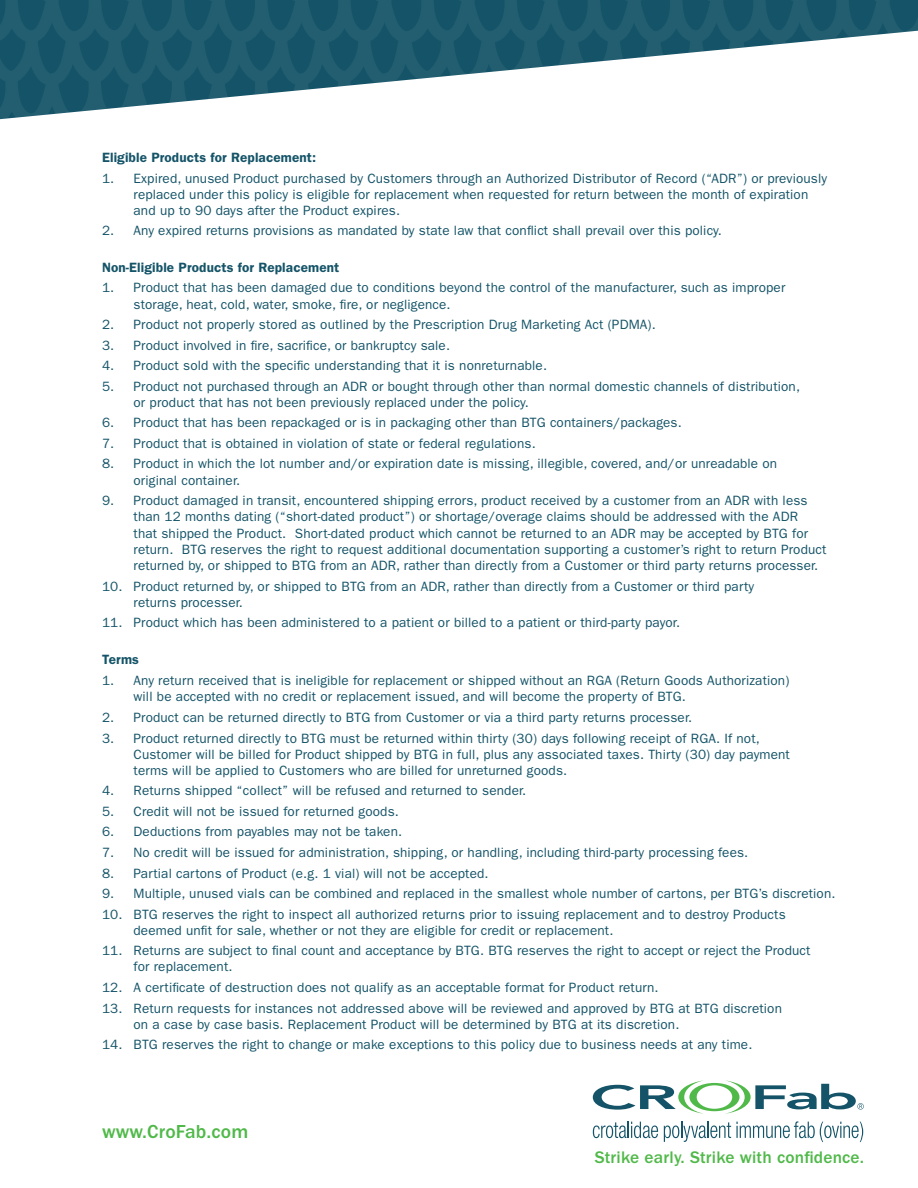
<style>
.page{position:relative;width:918px;height:1188px;background:#fff}
.page>*{position:absolute;margin:0;border:0;box-sizing:border-box;transform-origin:0 0}
.t1{font:500 19.5px "ITC Franklin Gothic Std";letter-spacing:.01em;color:#50b949}
.t2{font:500 17.4px "ITC Franklin Gothic Std";letter-spacing:.01em;color:#50b949}
.t3{font:13.5px/16.2px "ITC Franklin Gothic Std";letter-spacing:.01em;color:#155468}
.t4{font:600 13.5px "ITC Franklin Gothic Std";letter-spacing:.01em;color:#155468}
</style>
<div class="page">
<svg style="left:0;top:0;width:918px;height:119px"></svg>
<svg style="left:593px;top:1122px;width:65px;height:16px"></svg>
<svg style="left:664px;top:1121px;width:199px;height:21px"></svg>
<svg style="left:593px;top:1080px;width:271px;height:34px"></svg>
<p class="t4" style="left:102px;top:149px;width:216px">Eligible Products for Replacement:</p>
<p class="t3" style="left:134px;top:170px;width:695px;text-indent:-31px">1. Expired, unused Product purchased by Customers through an Authorized Distributor of Record (“ADR”) or previously replaced under this policy is eligible for replacement when requested for return between the month of expiration and up to 90 days after the Product expires.</p>
<p class="t3" style="left:102px;top:223px;width:621px">2. Any expired returns provisions as mandated by state law that conflict shall prevail over this policy.</p>
<p class="t4" style="left:102px;top:259px;width:239px">Non-Eligible Products for Replacement</p>
<p class="t3" style="left:134px;top:280px;width:653px;text-indent:-31px">1. Product that has been damaged due to conditions beyond the control of the manufacturer, such as improper storage, heat, cold, water, smoke, fire, or negligence.</p>
<p class="t3" style="left:102px;top:317px;width:555px">2. Product not properly stored as outlined by the Prescription Drug Marketing Act (PDMA).</p>
<p class="t3" style="left:102px;top:337px;width:350px">3. Product involved in fire, sacrifice, or bankruptcy sale.</p>
<p class="t3" style="left:102px;top:358px;width:447px">4. Product sold with the specific understanding that it is nonreturnable.</p>
<p class="t3" style="left:134px;top:378px;width:668px;text-indent:-31px">5. Product not purchased through an ADR or bought through other than normal domestic channels of distribution, or product that has not been previously replaced under the policy.</p>
<p class="t3" style="left:102px;top:415px;width:581px">6. Product that has been repackaged or is in packaging other than BTG containers/packages.</p>
<p class="t3" style="left:102px;top:435px;width:435px">7. Product that is obtained in violation of state or federal regulations.</p>
<p class="t3" style="left:134px;top:456px;width:645px;text-indent:-31px">8. Product in which the lot number and/or expiration date is missing, illegible, covered, and/or unreadable on original container.</p>
<p class="t3" style="left:134px;top:493px;width:694px;text-indent:-31px">9. Product damaged in transit, encountered shipping errors, product received by a customer from an ADR with less than 12 months dating (“short-dated product”) or shortage/overage claims should be addressed with the ADR<br>that shipped the Product. Short-dated product which cannot be returned to an ADR may be accepted by BTG for return. BTG reserves the right to request additional documentation supporting a customer’s right to return Product returned by, or shipped to BTG from an ADR, rather than directly from a Customer or third party returns processer.</p>
<p class="t3" style="left:134px;top:578px;width:622px;text-indent:-31px">10. Product returned by, or shipped to BTG from an ADR, rather than directly from a Customer or third party returns processer.</p>
<p class="t3" style="left:102px;top:615px;width:580px">11. Product which has been administered to a patient or billed to a patient or third-party payor.</p>
<p class="t4" style="left:102px;top:651px;width:38px">Terms</p>
<p class="t3" style="left:134px;top:673px;width:657px;text-indent:-31px">1. Any return received that is ineligible for replacement or shipped without an RGA (Return Goods Authorization) will be accepted with no credit or replacement issued, and will become the property of BTG.</p>
<p class="t3" style="left:102px;top:709px;width:592px">2. Product can be returned directly to BTG from Customer or via a third party returns processer.</p>
<p class="t3" style="left:134px;top:730px;width:658px;text-indent:-31px">3. Product returned directly to BTG must be returned within thirty (30) days following receipt of RGA. If not,<br>Customer will be billed for Product shipped by BTG in full, plus any associated taxes. Thirty (30) day payment terms will be applied to Customers who are billed for unreturned goods.</p>
<p class="t3" style="left:102px;top:783px;width:426px">4. Returns shipped “collect” will be refused and returned to sender.</p>
<p class="t3" style="left:102px;top:803px;width:298px">5. Credit will not be issued for returned goods.</p>
<p class="t3" style="left:102px;top:824px;width:302px">6. Deductions from payables may not be taken.</p>
<p class="t3" style="left:102px;top:844px;width:648px">7. No credit will be issued for administration, shipping, or handling, including third-party processing fees.</p>
<p class="t3" style="left:102px;top:865px;width:388px">8. Partial cartons of Product (e.g. 1 vial) will not be accepted.</p>
<p class="t3" style="left:102px;top:885px;width:735px">9. Multiple, unused vials can be combined and replaced in the smallest whole number of cartons, per BTG’s discretion.</p>
<p class="t3" style="left:134px;top:906px;width:654px;text-indent:-31px">10. BTG reserves the right to inspect all authorized returns prior to issuing replacement and to destroy Products deemed unfit for sale, whether or not they are eligible for credit or replacement.</p>
<p class="t3" style="left:134px;top:943px;width:678px;text-indent:-31px">11. Returns are subject to final count and acceptance by BTG. BTG reserves the right to accept or reject the Product for replacement.</p>
<p class="t3" style="left:102px;top:979px;width:558px">12. A certificate of destruction does not qualify as an acceptable format for Product return.</p>
<p class="t3" style="left:134px;top:1000px;width:650px;text-indent:-31px">13. Return requests for instances not addressed above will be reviewed and approved by BTG at BTG discretion on a case by case basis. Replacement Product will be determined by BTG at its discretion.</p>
<p class="t3" style="left:102px;top:1037px;width:652px">14. BTG reserves the right to change or make exceptions to this policy due to business needs at any time.</p>
<h1 class="t1" style="left:102px;top:1121px;width:148px">www.CroFab.com</h1>
<p class="t2" style="left:595px;top:1147px;width:271px">Strike early. Strike with confidence.</p>
</div>
